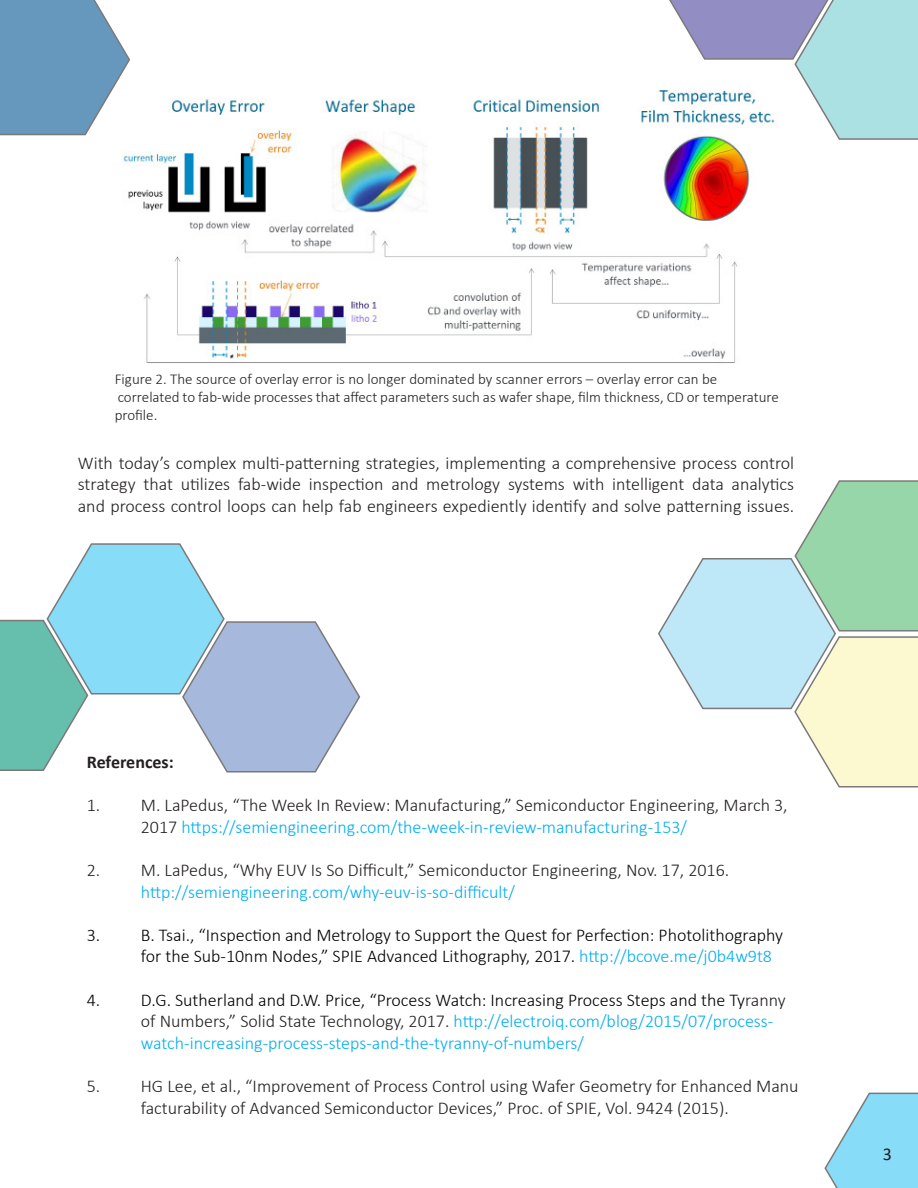
<style>
.page{position:relative;width:918px;height:1188px;background:#fff}
.page>*{position:absolute;margin:0;border:0;box-sizing:border-box;transform-origin:0 0}
.t1{font:300 18px/21.6px "Calibri";color:#231f20}
.t2{font:300 18px/21.6px "Calibri";color:#00aeef}
.t3{font:300 18px/21.6px "Calibri";color:#000}
.t4{font:700 18px "Calibri";color:#231f20}
.t5{font:18px "Calibri";color:#231f20}
.t6{font:300 15px/18px "Calibri";color:#231f20}
.s1{color:#00aeef}
.s2{color:#000}
.s3{color:#231f20}
</style>
<div class="page">
<svg style="left:0;top:0;width:130px;height:136px"></svg>
<svg style="left:0;top:543px;width:361px;height:230px"></svg>
<svg style="left:659px;top:0;width:259px;height:140px"></svg>
<svg style="left:658px;top:480px;width:260px;height:308px"></svg>
<svg style="left:824px;top:1092px;width:94px;height:96px"></svg>
<img style="left:115px;top:91px;width:664px;height:272px">
<p class="t6" style="left:115px;top:370px;width:604px">Figure 2. The source of overlay error is no longer dominated by scanner errors – overlay error can be</p>
<p class="t6" style="left:115px;top:388px;width:666px">correlated to fab-wide processes that affect parameters such as wafer shape, film thickness, CD or temperature profile.</p>
<p class="t1" style="left:78px;top:452px;width:718px;text-align:justify">With today’s complex multi-patterning strategies, implementing a comprehensive process control strategy that utilizes fab-wide inspection and metrology systems with intelligent data analytics and process control loops can help fab engineers expediently identify and solve patterning issues.</p>
<p class="t4" style="left:87px;top:749px;width:88px">References:</p>
<p class="t1" style="left:141px;top:794px;width:648px;text-indent:-54px">1. M. LaPedus, “The Week In Review: Manufacturing,” Semiconductor Engineering, March 3,<br>2017 <span class="s1">https://semiengineering.com/the-week-in-review-manufacturing-153/</span></p>
<p class="t1" style="left:87px;top:859px;width:644px">2. M. LaPedus, “Why EUV Is So Difficult,” Semiconductor Engineering, Nov. 17, 2016.</p>
<p class="t2" style="left:141px;top:881px;width:376px">http://semiengineering.com/why-euv-is-so-difficult/</p>
<p class="t3" style="left:141px;top:924px;width:644px;text-indent:-54px">3. B. Tsai., “Inspection and Metrology to Support the Quest for Perfection: Photolithography for the Sub-10nm Nodes,” SPIE Advanced Lithography, 2017. <span class="s1">http://bcove.me/j0b4w9t8</span></p>
<p class="t2" style="left:141px;top:989px;width:646px;text-indent:-54px"><span class="s2">4. D.G. Sutherland and D.W. Price, “Process Watch: Increasing Process Steps and the Ty</span><span class="s3">ranny of Numbers,” Solid State Technology, 2017.</span> http://electroiq.com/blog/2015/07/process&shy;watch-increasing-process-steps-and-the-tyranny-of-numbers/</p>
<p class="t1" style="left:141px;top:1075px;width:659px;text-indent:-54px">5. HG Lee, et al., “Improvement of Process Control using Wafer Geometry for Enhanced Manu facturability of Advanced Semiconductor Devices,” Proc. of SPIE, Vol. 9424 (2015).</p>
<p class="t5" style="left:883px;top:1141px;width:11px">3</p>
</div>
